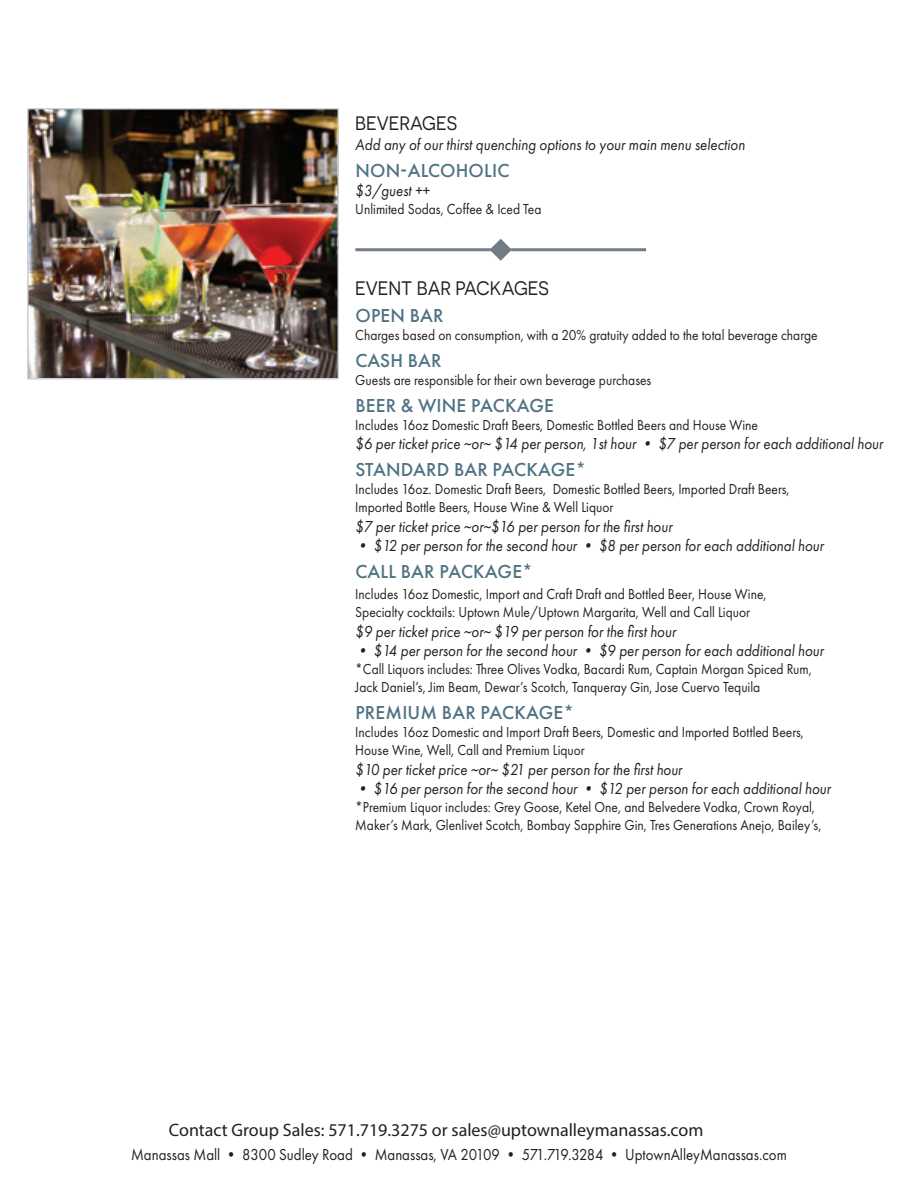
<style>
.page{position:relative;width:918px;height:1188px;background:#fff}
.page>*{position:absolute;margin:0;border:0;box-sizing:border-box;transform-origin:0 0}
.t1{font:500 19.5px "Futura PT";letter-spacing:.01em;color:#4e7282}
.t2{font:19.5px "Novecentosanswide";color:#231f20;scale:.9 1}
.t3{font:18px "Myriad Pro";color:#231f20}
.t4{font:italic 16.5px "Futura PT";color:#231f20;scale:.9 1}
.t5{font:16.5px "Futura PT";color:#231f20;scale:.9 1}
.t6{font:15px/18px "Futura PT";color:#231f20;scale:.9 1}
</style>
<div class="page">
<img style="left:30px;top:111px;width:306px;height:266px">
<div style="left:27px;top:108px;width:312px;height:272px;border:2px solid #cad1d7"></div>
<svg style="left:355px;top:239px;width:291px;height:22px"></svg>
<h1 class="t2" style="left:355px;top:112px;width:115px">BEVERAGES</h1>
<p class="t4" style="left:355px;top:134px;width:435px">Add any of our thirst quenching options to your main menu selection</p>
<h1 class="t1" style="left:355px;top:158px;width:156px">NON-ALCOHOLIC</h1>
<p class="t4" style="left:355px;top:181px;width:84px">$3/guest ++</p>
<p class="t6" style="left:355px;top:200px;width:208px">Unlimited Sodas, Coffee &amp; Iced Tea</p>
<h1 class="t2" style="left:355px;top:277px;width:217px">EVENT BAR PACKAGES</h1>
<h1 class="t1" style="left:355px;top:304px;width:90px">OPEN BAR</h1>
<p class="t6" style="left:355px;top:326px;width:515px">Charges based on consumption, with a 20% gratuity added to the total beverage charge</p>
<h1 class="t1" style="left:355px;top:349px;width:88px">CASH BAR</h1>
<p class="t6" style="left:355px;top:371px;width:330px">Guests are responsible for their own beverage purchases</p>
<h1 class="t1" style="left:355px;top:394px;width:200px">BEER &amp; WINE PACKAGE</h1>
<p class="t6" style="left:355px;top:416px;width:449px">Includes 16oz Domestic Draft Beers, Domestic Bottled Beers and House Wine</p>
<p class="t4" style="left:355px;top:434px;width:588px">$6 per ticket price ~or~ $14 per person, 1st hour • $7 per person for each additional hour</p>
<h1 class="t1" style="left:355px;top:458px;width:232px">STANDARD BAR PACKAGE*</h1>
<p class="t6" style="left:355px;top:480px;width:484px">Includes 16oz. Domestic Draft Beers, Domestic Bottled Beers, Imported Draft Beers,<br>Imported Bottle Beers, House Wine &amp; Well Liquor</p>
<p class="t4" style="left:355px;top:516px;width:354px">$7 per ticket price ~or~$16 per person for the first hour</p>
<p class="t4" style="left:355px;top:536px;width:522px">• $12 per person for the second hour • $8 per person for each additional hour</p>
<h1 class="t1" style="left:355px;top:560px;width:179px">CALL BAR PACKAGE*</h1>
<p class="t6" style="left:355px;top:585px;width:458px">Includes 16oz Domestic, Import and Craft Draft and Bottled Beer, House Wine,<br>Specialty cocktails: Uptown Mule/Uptown Margarita, Well and Call Liquor</p>
<p class="t4" style="left:355px;top:621px;width:358px">$9 per ticket price ~or~ $19 per person for the first hour</p>
<p class="t4" style="left:355px;top:641px;width:522px">• $14 per person for the second hour • $9 per person for each additional hour</p>
<p class="t6" style="left:355px;top:660px;width:509px">*Call Liquors includes: Three Olives Vodka, Bacardi Rum, Captain Morgan Spiced Rum,<br>Jack Daniel’s, Jim Beam, Dewar’s Scotch, Tanqueray Gin, Jose Cuervo Tequila</p>
<h1 class="t1" style="left:355px;top:701px;width:220px">PREMIUM BAR PACKAGE*</h1>
<p class="t6" style="left:355px;top:723px;width:500px">Includes 16oz Domestic and Import Draft Beers, Domestic and Imported Bottled Beers,<br>House Wine, Well, Call and Premium Liquor</p>
<p class="t4" style="left:355px;top:759px;width:365px">$10 per ticket price ~or~ $21 per person for the first hour</p>
<p class="t4" style="left:355px;top:779px;width:530px">• $16 per person for the second hour • $12 per person for each additional hour</p>
<p class="t6" style="left:355px;top:798px;width:519px">*Premium Liquor includes: Grey Goose, Ketel One, and Belvedere Vodka, Crown Royal,<br>Maker’s Mark, Glenlivet Scotch, Bombay Sapphire Gin, Tres Generations Anejo, Bailey’s,</p>
<p class="t3" style="left:169px;top:1119px;width:536px">Contact Group Sales: 571.719.3275 or sales@uptownalleymanassas.com</p>
<p class="t5" style="left:131px;top:1145px;width:730px">Manassas Mall • 8300 Sudley Road • Manassas, VA 20109 • 571.719.3284 • UptownAlleyManassas.com</p>
</div>
